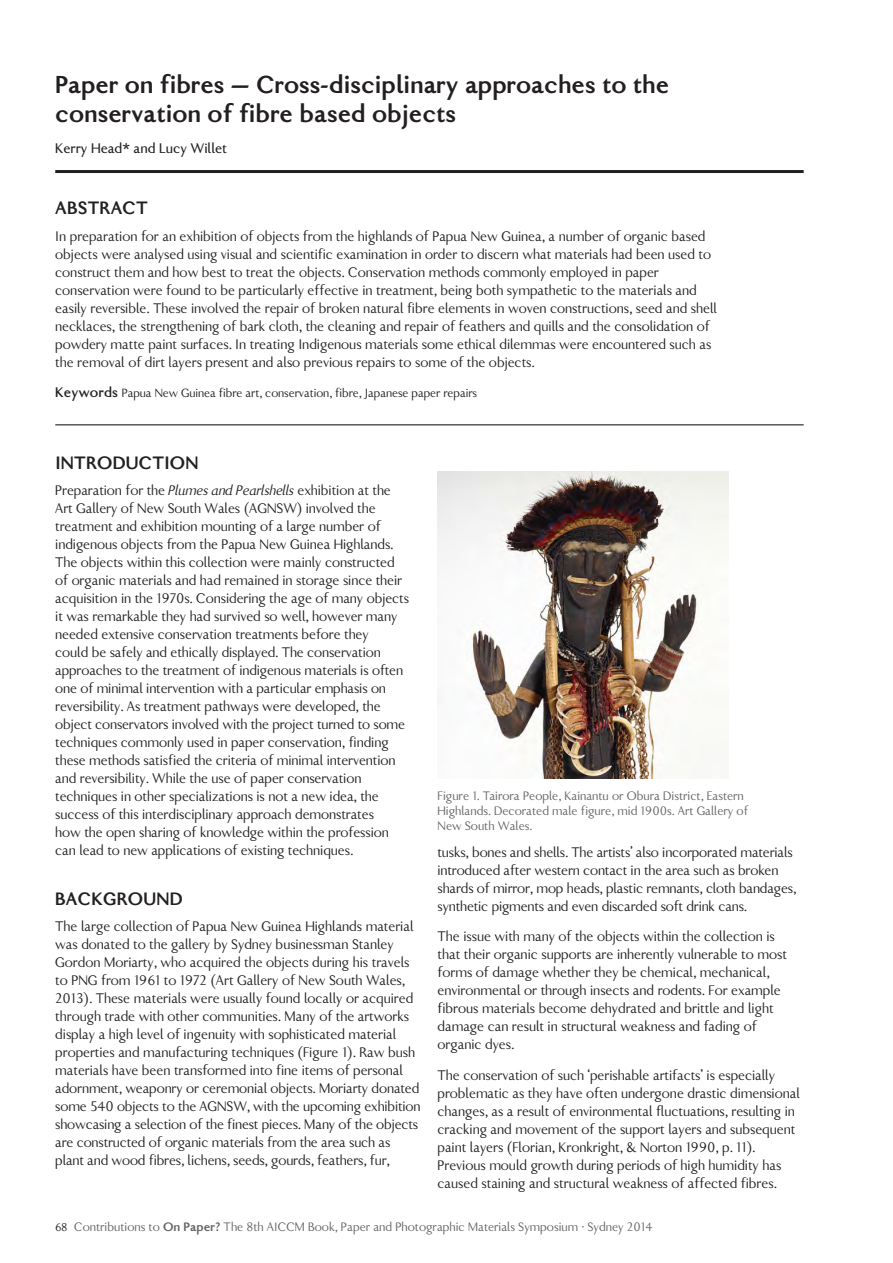
<style>
.page{position:relative;width:893px;height:1263px;background:#fff}
.page>*{position:absolute;margin:0;border:0;box-sizing:border-box;transform-origin:0 0}
.t1{font:700 28.5px/28.5px "Gill New Antique";color:#231f20}
.t2{font:700 20.85px "Gill New Antique";letter-spacing:.005em;color:#231f20}
.t3{font:16.2px/18px "Gill New Antique";letter-spacing:-.005em;color:#231f20}
.t4{font:500 16.2px "Gill New Antique";letter-spacing:-.005em;color:#231f20}
.t5{font:14.25px/15px "Gill New Antique";color:#636366}
.t6{font:13.8px "Gill New Antique";letter-spacing:-.005em;color:#231f20}
.s1{font-weight:600;font-size:16.2px}
.s2{font-style:italic}
.s3{font-size:13.2px;color:#231f20}
.s4{font-weight:700}
</style>
<div class="page">
<hr style="left:55px;top:170px;width:749px;height:3px;background:#231f20">
<hr style="left:55px;top:424px;width:749px;height:1px;background:#231f20">
<img style="left:438px;top:471px;width:290px;height:307px">
<h1 class="t1" style="left:55px;top:71px;width:616px">Paper on fibres – Cross-disciplinary approaches to the conservation of fibre based objects</h1>
<p class="t4" style="left:55px;top:139px;width:173px">Kerry Head* and Lucy Willet</p>
<p class="t2" style="left:55px;top:196px;width:94px">ABSTRACT</p>
<p class="t3" style="left:55px;top:227px;width:663px">In preparation for an exhibition of objects from the highlands of Papua New Guinea, a number of organic based objects were analysed using visual and scientific examination in order to discern what materials had been used to construct them and how best to treat the objects. Conservation methods commonly employed in paper conservation were found to be particularly effective in treatment, being both sympathetic to the materials and easily reversible. These involved the repair of broken natural fibre elements in woven constructions, seed and shell necklaces, the strengthening of bark cloth, the cleaning and repair of feathers and quills and the consolidation of powdery matte paint surfaces. In treating Indigenous materials some ethical dilemmas were encountered such as the removal of dirt layers present and also previous repairs to some of the objects.</p>
<p class="t6" style="left:55px;top:385px;width:423px"><span class="s1">Keywords</span> Papua New Guinea fibre art, conservation, fibre, Japanese paper repairs</p>
<p class="t2" style="left:55px;top:451px;width:145px">INTRODUCTION</p>
<p class="t3" style="left:55px;top:481px;width:355px">Preparation for the <span class="s2">Plumes and Pearlshells</span> exhibition at the Art Gallery of New South Wales (AGNSW) involved the treatment and exhibition mounting of a large number of indigenous objects from the Papua New Guinea Highlands.<br>The objects within this collection were mainly constructed of organic materials and had remained in storage since their acquisition in the 1970s. Considering the age of many objects it was remarkable they had survived so well, however many needed extensive conservation treatments before they<br>could be safely and ethically displayed. The conservation approaches to the treatment of indigenous materials is often one of minimal intervention with a particular emphasis on reversibility. As treatment pathways were developed, the object conservators involved with the project turned to some techniques commonly used in paper conservation, finding these methods satisfied the criteria of minimal intervention and reversibility. While the use of paper conservation techniques in other specializations is not a new idea, the success of this interdisciplinary approach demonstrates<br>how the open sharing of knowledge within the profession can lead to new applications of existing techniques.</p>
<p class="t2" style="left:55px;top:887px;width:129px">BACKGROUND</p>
<p class="t3" style="left:55px;top:917px;width:367px">The large collection of Papua New Guinea Highlands material was donated to the gallery by Sydney businessman Stanley Gordon Moriarty, who acquired the objects during his travels to PNG from 1961 to 1972 (Art Gallery of New South Wales, 2013). These materials were usually found locally or acquired through trade with other communities. Many of the artworks display a high level of ingenuity with sophisticated material properties and manufacturing techniques (Figure 1). Raw bush materials have been transformed into fine items of personal adornment, weaponry or ceremonial objects. Moriarty donated some 540 objects to the AGNSW, with the upcoming exhibition showcasing a selection of the finest pieces. Many of the objects are constructed of organic materials from the area such as plant and wood fibres, lichens, seeds, gourds, feathers, fur,</p>
<p class="t5" style="left:438px;top:788px;width:312px">Figure 1. Tairora People, Kainantu or Obura District, Eastern<br>Highlands. Decorated male figure, mid 1900s. Art Gallery of<br>New South Wales.</p>
<p class="t3" style="left:438px;top:843px;width:360px">tusks, bones and shells. The artists’ also incorporated materials introduced after western contact in the area such as broken shards of mirror, mop heads, plastic remnants, cloth bandages, synthetic pigments and even discarded soft drink cans.</p>
<p class="t3" style="left:438px;top:927px;width:351px">The issue with many of the objects within the collection is that their organic supports are inherently vulnerable to most forms of damage whether they be chemical, mechanical, environmental or through insects and rodents. For example fibrous materials become dehydrated and brittle and light damage can result in structural weakness and fading of organic dyes.</p>
<p class="t3" style="left:438px;top:1066px;width:364px">The conservation of such ‘perishable artifacts’ is especially problematic as they have often undergone drastic dimensional changes, as a result of environmental fluctuations, resulting in cracking and movement of the support layers and subsequent paint layers (Florian, Kronkright, &amp; Norton 1990, p. 11).<br>Previous mould growth during periods of high humidity has caused staining and structural weakness of affected fibres.</p>
<p class="t5" style="left:55px;top:1219px;width:599px"><span class="s3">68</span> Contributions to <span class="s4">On Paper?</span> The 8th AICCM Book, Paper and Photographic Materials Symposium · Sydney 2014</p>
</div>
